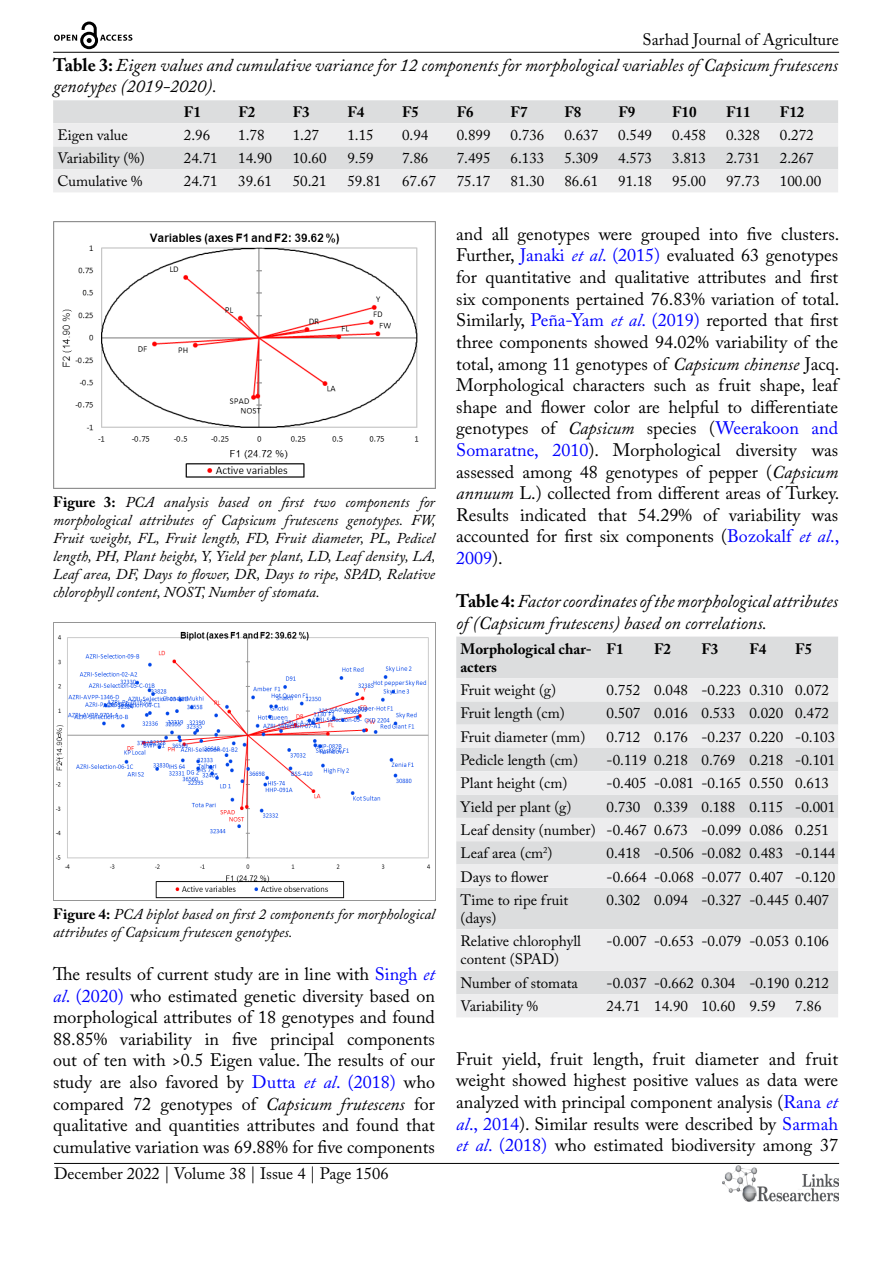
<style>
.page{position:relative;width:893px;height:1263px;background:#fff}
.page>*{position:absolute;margin:0;border:0;box-sizing:border-box;transform-origin:0 0}
.t1{font:18px/21.6px "Adobe Caslon Pro";color:#000;text-align:justify}
.t2{font:italic 18px/21.6px "Adobe Caslon Pro";color:#000}
.t3{font:16.5px "Adobe Caslon Pro";color:#000}
.t4{font:15px/23.2px "Adobe Caslon Pro";color:#000}
.t5{font:italic 15px/18px "Adobe Caslon Pro";color:#000;text-align:justify}
.t6{font:700 15px/18px "Adobe Caslon Pro";color:#000}
.s1{font-weight:700;font-style:normal}
.s2{color:#00f}
.s3{font-style:italic;color:#00f}
.s4{font-style:italic}
</style>
<div class="page">
<hr style="left:53px;top:52px;width:786px;height:1px;background:#000">
<hr style="left:54px;top:1163px;width:785px;height:1px;background:#000">
<img style="left:722px;top:1166px;width:117px;height:36px">
<svg style="left:54px;top:22px;width:78px;height:27px"></svg>
<div style="left:53px;top:100px;width:785px;height:23px;background:#dcddde"></div>
<svg style="left:53px;top:123px;width:785px;height:69px;background:#e7e7e8"></svg>
<img style="left:53px;top:221px;width:382px;height:268px">
<img style="left:53px;top:622px;width:382px;height:279px">
<div style="left:456px;top:636px;width:382px;height:42px;background:#dcddde"></div>
<svg style="left:456px;top:678px;width:382px;height:339px;background:#e5e5e6"></svg>
<p class="t3" style="left:643px;top:30px;width:198px">Sarhad Journal of Agriculture</p>
<p class="t2" style="left:53px;top:54px;width:786px"><span class="s1">Table 3:</span> Eigen values and cumulative variance for 12 components for morphological variables of Capsicum frutescens genotypes (2019-2020).</p>
<p class="t6" style="left:184px;top:103px;width:18px">F1</p>
<p class="t6" style="left:238px;top:103px;width:18px">F2</p>
<p class="t6" style="left:293px;top:103px;width:18px">F3</p>
<p class="t6" style="left:347px;top:103px;width:18px">F4</p>
<p class="t6" style="left:402px;top:103px;width:18px">F5</p>
<p class="t6" style="left:457px;top:103px;width:18px">F6</p>
<p class="t6" style="left:511px;top:103px;width:18px">F7</p>
<p class="t6" style="left:564px;top:103px;width:18px">F8</p>
<p class="t6" style="left:618px;top:103px;width:18px">F9</p>
<p class="t6" style="left:672px;top:103px;width:26px">F10</p>
<p class="t6" style="left:726px;top:103px;width:26px">F11</p>
<p class="t6" style="left:780px;top:103px;width:26px">F12</p>
<p class="t4" style="left:57px;top:124px;width:72px">Eigen value</p>
<p class="t4" style="left:184px;top:124px;width:28px">2.96</p>
<p class="t4" style="left:238px;top:124px;width:28px">1.78</p>
<p class="t4" style="left:293px;top:124px;width:28px">1.27</p>
<p class="t4" style="left:347px;top:124px;width:28px">1.15</p>
<p class="t4" style="left:402px;top:124px;width:28px">0.94</p>
<p class="t4" style="left:457px;top:124px;width:35px">0.899</p>
<p class="t4" style="left:511px;top:124px;width:35px">0.736</p>
<p class="t4" style="left:564px;top:124px;width:35px">0.637</p>
<p class="t4" style="left:618px;top:124px;width:35px">0.549</p>
<p class="t4" style="left:672px;top:124px;width:35px">0.458</p>
<p class="t4" style="left:726px;top:124px;width:35px">0.328</p>
<p class="t4" style="left:780px;top:124px;width:35px">0.272</p>
<p class="t4" style="left:57px;top:147px;width:89px">Variability (%)</p>
<p class="t4" style="left:184px;top:147px;width:35px">24.71</p>
<p class="t4" style="left:238px;top:147px;width:35px">14.90</p>
<p class="t4" style="left:293px;top:147px;width:35px">10.60</p>
<p class="t4" style="left:347px;top:147px;width:28px">9.59</p>
<p class="t4" style="left:402px;top:147px;width:28px">7.86</p>
<p class="t4" style="left:457px;top:147px;width:35px">7.495</p>
<p class="t4" style="left:511px;top:147px;width:35px">6.133</p>
<p class="t4" style="left:564px;top:147px;width:35px">5.309</p>
<p class="t4" style="left:618px;top:147px;width:35px">4.573</p>
<p class="t4" style="left:672px;top:147px;width:35px">3.813</p>
<p class="t4" style="left:726px;top:147px;width:35px">2.731</p>
<p class="t4" style="left:780px;top:147px;width:35px">2.267</p>
<p class="t4" style="left:57px;top:170px;width:87px">Cumulative %</p>
<p class="t4" style="left:184px;top:170px;width:35px">24.71</p>
<p class="t4" style="left:238px;top:170px;width:35px">39.61</p>
<p class="t4" style="left:293px;top:170px;width:35px">50.21</p>
<p class="t4" style="left:347px;top:170px;width:35px">59.81</p>
<p class="t4" style="left:402px;top:170px;width:35px">67.67</p>
<p class="t4" style="left:457px;top:170px;width:35px">75.17</p>
<p class="t4" style="left:511px;top:170px;width:35px">81.30</p>
<p class="t4" style="left:564px;top:170px;width:35px">86.61</p>
<p class="t4" style="left:618px;top:170px;width:35px">91.18</p>
<p class="t4" style="left:672px;top:170px;width:35px">95.00</p>
<p class="t4" style="left:726px;top:170px;width:35px">97.73</p>
<p class="t4" style="left:780px;top:170px;width:43px">100.00</p>
<p class="t5" style="left:53px;top:493px;width:384px"><span class="s1">Figure 3:</span> PCA analysis based on first two components for morphological attributes of Capsicum frutescens genotypes. FW, Fruit weight, FL, Fruit length, FD, Fruit diameter, PL, Pedicel length, PH, Plant height, Y, Yield per plant, LD, Leaf density, LA, Leaf area, DF, Days to flower, DR, Days to ripe, SPAD, Relative chlorophyll content, NOST, Number of stomata.</p>
<p class="t5" style="left:53px;top:904px;width:383px"><span class="s1">Figure 4:</span> PCA biplot based on first 2 components for morphological attributes of Capsicum frutescen genotypes.</p>
<p class="t1" style="left:53px;top:963px;width:383px">The results of current study are in line with <span class="s2">Singh</span> <span class="s3">et al</span><span class="s2">. (2020)</span> who estimated genetic diversity based on morphological attributes of 18 genotypes and found 88.85% variability in five principal components out of ten with &gt;0.5 Eigen value. The results of our study are also favored by <span class="s2">Dutta</span> <span class="s3">et al</span><span class="s2">. (2018)</span> who compared 72 genotypes of <span class="s4">Capsicum frutescens</span> for qualitative and quantities attributes and found that cumulative variation was 69.88% for five components</p>
<p class="t3" style="left:54px;top:1164px;width:336px">December 2022 | Volume 38 | Issue 4 | Page 1506</p>
<p class="t1" style="left:456px;top:223px;width:385px">and all genotypes were grouped into five clusters.<br>Further, <span class="s2">Janaki</span> <span class="s3">et al</span><span class="s2">. (2015)</span> evaluated 63 genotypes for quantitative and qualitative attributes and first six components pertained 76.83% variation of total.<br>Similarly, <span class="s2">Peña-Yam</span> <span class="s3">et al</span><span class="s2">. (2019)</span> reported that first three components showed 94.02% variability of the total, among 11 genotypes of <span class="s4">Capsicum chinense</span> Jacq.<br>Morphological characters such as fruit shape, leaf shape and flower color are helpful to differentiate genotypes of <span class="s4">Capsicum</span> species (<span class="s2">Weerakoon and Somaratne, 2010</span>). Morphological diversity was assessed among 48 genotypes of pepper (<span class="s4">Capsicum annuum</span> L.) collected from different areas of Turkey.<br>Results indicated that 54.29% of variability was accounted for first six components (<span class="s2">Bozokalf</span> <span class="s3">et al</span><span class="s2">., 2009</span>).</p>
<p class="t2" style="left:456px;top:590px;width:383px"><span class="s1">Table 4:</span> Factor coordinates of the morphological attributes of (Capsicum frutescens) based on correlations.</p>
<p class="t6" style="left:460px;top:639px;width:133px">Morphological char&shy;acters</p>
<p class="t6" style="left:607px;top:639px;width:18px">F1</p>
<p class="t6" style="left:654px;top:639px;width:18px">F2</p>
<p class="t6" style="left:701px;top:639px;width:18px">F3</p>
<p class="t6" style="left:749px;top:639px;width:18px">F4</p>
<p class="t6" style="left:795px;top:639px;width:18px">F5</p>
<p class="t4" style="left:460px;top:678px;width:97px">Fruit weight (g)</p>
<p class="t4" style="left:607px;top:678px;width:224px">0.752 0.048 -0.223 0.310 0.072</p>
<p class="t4" style="left:460px;top:702px;width:106px">Fruit length (cm)</p>
<p class="t4" style="left:607px;top:702px;width:224px">0.507 0.016 0.533 0.020 0.472</p>
<p class="t4" style="left:460px;top:725px;width:126px">Fruit diameter (mm)</p>
<p class="t4" style="left:607px;top:725px;width:230px">0.712 0.176 -0.237 0.220 -0.103</p>
<p class="t4" style="left:460px;top:748px;width:119px">Pedicle length (cm)</p>
<p class="t4" style="left:607px;top:748px;width:230px">-0.119 0.218 0.769 0.218 -0.101</p>
<p class="t4" style="left:460px;top:771px;width:108px">Plant height (cm)</p>
<p class="t4" style="left:607px;top:771px;width:224px">-0.405 -0.081 -0.165 0.550 0.613</p>
<p class="t4" style="left:460px;top:795px;width:113px">Yield per plant (g)</p>
<p class="t4" style="left:460px;top:795px;width:376px;text-indent:146px">0.730 0.339 0.188 0.115 -0.001<br>Leaf density (number) -0.467 0.673 -0.099 0.086 0.251<br>Leaf area (cm<sup>2</sup>)</p>
<p class="t4" style="left:607px;top:841px;width:230px">0.418 -0.506 -0.082 0.483 -0.144</p>
<p class="t4" style="left:460px;top:865px;width:89px">Days to flower</p>
<p class="t4" style="left:607px;top:865px;width:230px">-0.664 -0.068 -0.077 0.407 -0.120</p>
<p class="t4" style="left:460px;top:891px;width:109px;line-height:18px">Time to ripe fruit (days)</p>
<p class="t4" style="left:607px;top:888px;width:224px">0.302 0.094 -0.327 -0.445 0.407</p>
<p class="t4" style="left:460px;top:932px;width:122px;line-height:18px">Relative chlorophyll content (SPAD)</p>
<p class="t4" style="left:607px;top:929px;width:224px">-0.007 -0.653 -0.079 -0.053 0.106</p>
<p class="t4" style="left:460px;top:971px;width:119px">Number of stomata</p>
<p class="t4" style="left:607px;top:971px;width:224px">-0.037 -0.662 0.304 -0.190 0.212</p>
<p class="t4" style="left:460px;top:994px;width:79px">Variability %</p>
<p class="t4" style="left:607px;top:994px;width:171px">24.71 14.90 10.60 9.59</p>
<p class="t4" style="left:795px;top:994px;width:28px">7.86</p>
<p class="t1" style="left:456px;top:1048px;width:383px">Fruit yield, fruit length, fruit diameter and fruit weight showed highest positive values as data were analyzed with principal component analysis (<span class="s2">Rana</span> <span class="s3">et al</span><span class="s2">., 2014</span>). Similar results were described by <span class="s2">Sarmah </span><span class="s3">et al</span><span class="s2">. (2018)</span> who estimated biodiversity among 37</p>
</div>
